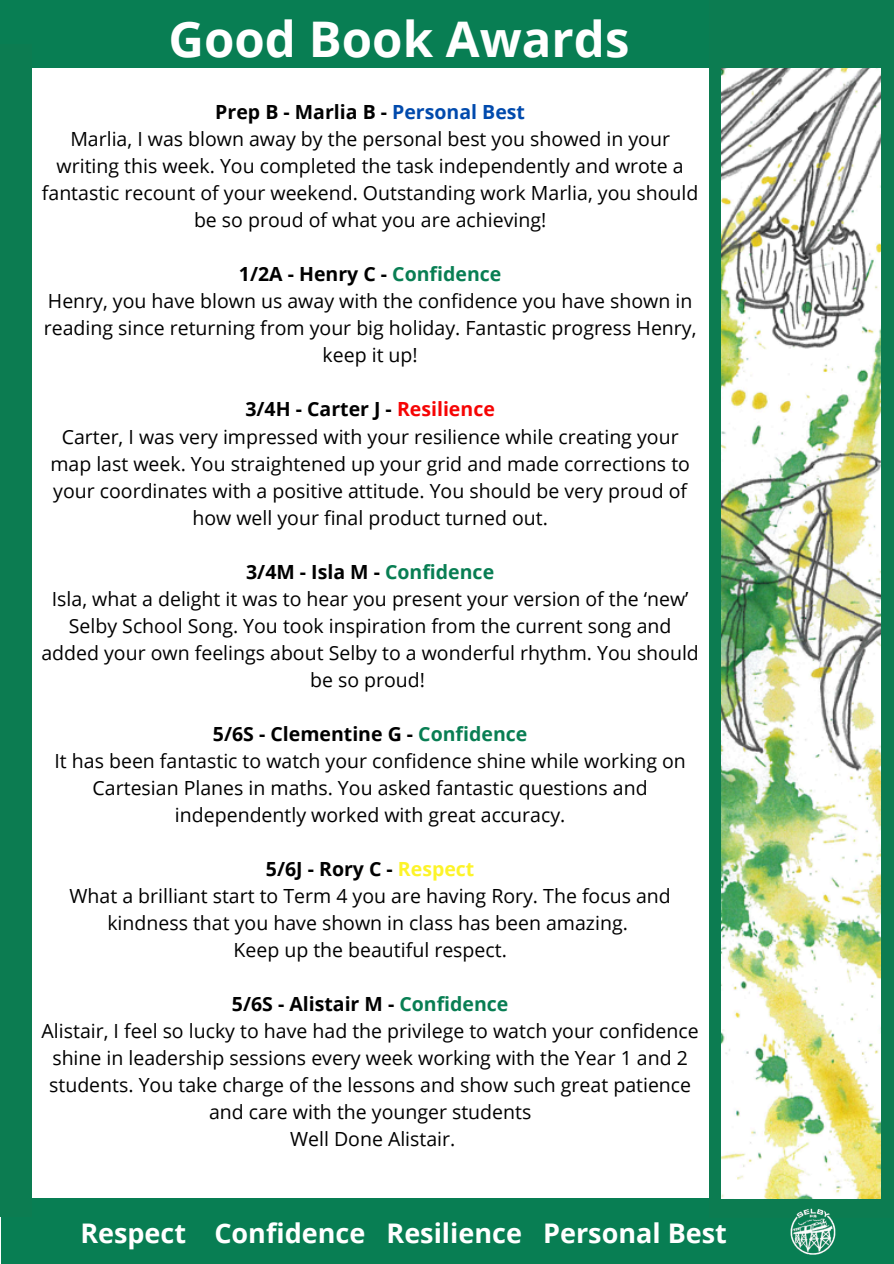
<style>
.page{position:relative;width:894px;height:1264px;background:#fff}
.page>*{position:absolute;margin:0;border:0;box-sizing:border-box;transform-origin:0 0}
.t1{font:700 49.05px "Open Sans";color:#fff}
.t2{font:700 27px "Open Sans";color:#fff}
.t3{font:19.5px/27px "Open Sans";color:#000;text-align:center}
.t4{font:700 19.5px "Open Sans";color:#000}
.s1{color:#004aad}
.s2{color:#087e53}
.s3{color:#f60404}
.s4{color:#fdf429}
</style>
<div class="page">
<div style="left:0;top:0;width:709px;height:68px;background:#087e53"></div>
<div style="left:1px;top:1198px;width:892px;height:65px;background:#087e53"></div>
<div style="left:0;top:45px;width:32px;height:1172px;background:#0c7c51"></div>
<div style="left:708px;top:0;width:185px;height:1217px;background:#0c7c51"></div>
<img style="left:790px;top:1208px;width:46px;height:47px">
<img style="left:721px;top:68px;width:159px;height:1130px">
<h1 class="t1" style="left:168px;top:4px;width:462px">Good Book Awards</h1>
<p class="t4" style="left:215px;top:98px;width:311px">Prep B - Marlia B - <span class="s1">Personal Best</span></p>
<p class="t3" style="left:42px;top:125px;width:658px">Marlia, I was blown away by the personal best you showed in your writing this week. You completed the task independently and wrote a fantastic recount of your weekend. Outstanding work Marlia, you should be so proud of what you are achieving!</p>
<p class="t4" style="left:239px;top:260px;width:264px">1/2A - Henry C - <span class="s2">Confidence</span></p>
<p class="t3" style="left:44px;top:287px;width:654px">Henry, you have blown us away with the confidence you have shown in reading since returning from your big holiday. Fantastic progress Henry, keep it up!</p>
<p class="t4" style="left:245px;top:395px;width:251px">3/4H - Carter J - <span class="s3">Resilience</span></p>
<p class="t3" style="left:50px;top:422px;width:641px">Carter, I was very impressed with your resilience while creating your map last week. You straightened up your grid and made corrections to your coordinates with a positive attitude. You should be very proud of how well your final product turned out.</p>
<p class="t4" style="left:246px;top:557px;width:249px">3/4M - Isla M - <span class="s2">Confidence</span></p>
<p class="t3" style="left:41px;top:584px;width:658px">Isla, what a delight it was to hear you present your version of the ‘new’ Selby School Song. You took inspiration from the current song and added your own feelings about Selby to a wonderful rhythm. You should be so proud!</p>
<p class="t4" style="left:213px;top:719px;width:316px">5/6S - Clementine G - <span class="s2">Confidence</span></p>
<p class="t3" style="left:54px;top:746px;width:632px">It has been fantastic to watch your confidence shine while working on<br>Cartesian Planes in maths. You asked fantastic questions and independently worked with great accuracy.</p>
<p class="t4" style="left:266px;top:854px;width:210px">5/6J - Rory C - <span class="s4">Respect</span></p>
<p class="t3" style="left:69px;top:881px;width:602px">What a brilliant start to Term 4 you are having Rory. The focus and kindness that you have shown in class has been amazing.</p>
<p class="t3" style="left:233px;top:935px;width:275px">Keep up the beautiful respect.</p>
<p class="t4" style="left:232px;top:989px;width:278px">5/6S - Alistair M - <span class="s2">Confidence</span></p>
<p class="t3" style="left:42px;top:1016px;width:658px">Alistair, I feel so lucky to have had the privilege to watch your confidence shine in leadership sessions every week working with the Year 1 and 2 students. You take charge of the lessons and show such great patience and care with the younger students</p>
<p class="t3" style="left:290px;top:1124px;width:167px">Well Done Alistair.</p>
<p class="t2" style="left:80px;top:1213px;width:648px">Respect Confidence Resilience Personal Best</p>
</div>
